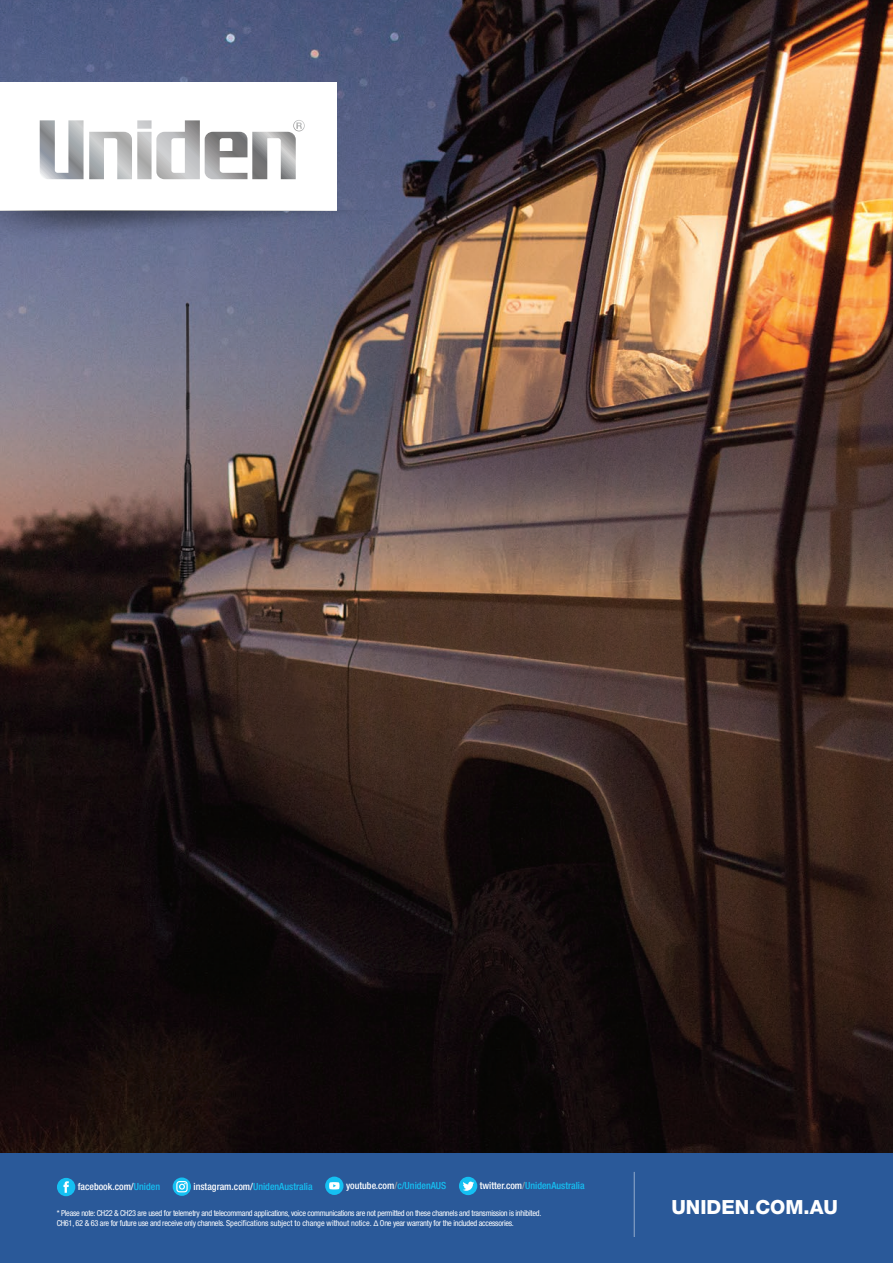
<style>
.page{position:relative;width:893px;height:1263px;background:#fff}
.page>*{position:absolute;margin:0;border:0;box-sizing:border-box;transform-origin:0 0}
.t1{font:800 19.5px "Helvetica Neue";color:#fff}
.t2{font:500 condensed 9.9px "Helvetica Neue";color:#15c0f2}
.t3{font:500 condensed 9.9px "Helvetica Neue";color:#fff}
.t4{font:condensed 8.25px/9.9px "Helvetica Neue";letter-spacing:-.03em;color:#fff}
.s1{color:#15c0f2}
.s2{color:#fff}
.s3{color:#9d9fa2}
.s4{font-family:"Myriad Pro";font-stretch:normal}
</style>
<div class="page">
<img style="left:0;top:0;width:893px;height:1153px">
<div style="left:0;top:1153px;width:893px;height:110px;background:#2a5999"></div>
<div style="left:0;top:83px;width:337px;height:128px;background:#fff"></div>
<img style="left:0;top:211px;width:438px;height:47px">
<svg style="left:40px;top:120px;width:265px;height:59px"></svg>
<div style="left:459px;top:1177px;width:18px;height:18px;background:#15c0f2;border-radius:50%"></div>
<svg style="left:463px;top:1181px;width:11px;height:10px"></svg>
<div style="left:57px;top:1178px;width:18px;height:18px;background:#15c0f2;border-radius:50%"></div>
<svg style="left:63px;top:1181px;width:6px;height:12px"></svg>
<svg style="left:173px;top:1177px;width:18px;height:19px"></svg>
<svg style="left:176px;top:1181px;width:12px;height:11px"></svg>
<svg style="left:325px;top:1176px;width:18px;height:19px"></svg>
<svg style="left:329px;top:1182px;width:10px;height:7px"></svg>
<hr style="left:634px;top:1172px;width:1px;height:65px;background:#fff">
<p class="t3" style="left:78px;top:1181px;width:84px">facebook.com/<span class="s1">Uniden</span></p>
<p class="t2" style="left:193px;top:1180px;width:121px"><span class="s2">instagram.com/</span>UnidenAustralia</p>
<p class="t3" style="left:346px;top:1180px;width:102px">youtube.com<span class="s3">/</span><span class="s1">c/UnidenAUS</span></p>
<p class="t2" style="left:480px;top:1180px;width:106px"><span class="s2">twitter.com</span><span class="s3">/</span>UnidenAustralia</p>
<p class="t4" style="left:57px;top:1208px;width:486px">* Please note: CH22 &amp; CH23 are used for telemetry and telecommand applications, voice communications are not permitted on these channels and transmission is inhibited.<br>CH61, 62 &amp; 63 are for future use and receive only channels. Specifications subject to change without notice. <span class="s4">∆</span> One year warranty for the included accessories.</p>
<h1 class="t1" style="left:671px;top:1195px;width:168px">UNIDEN.COM.AU</h1>
</div>
